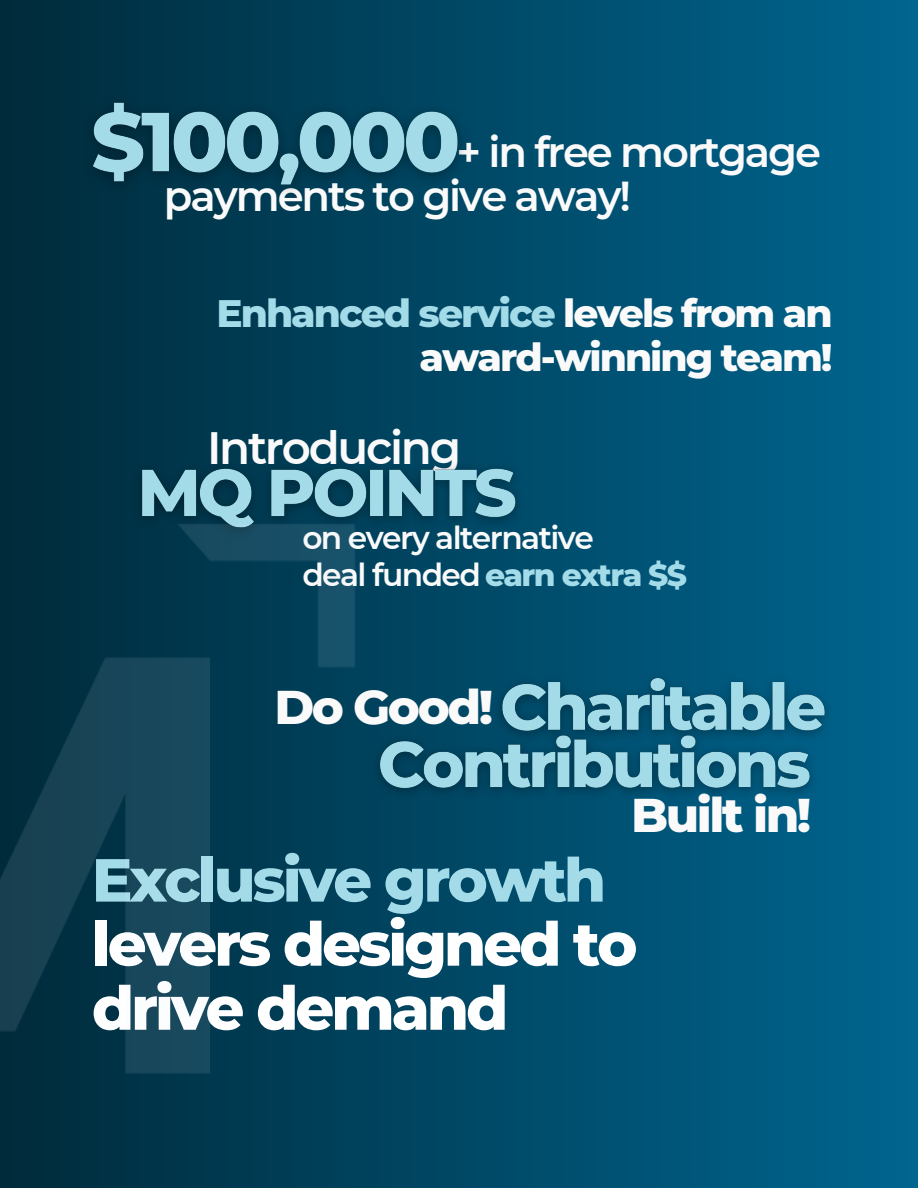
<style>
.page{position:relative;width:918px;height:1188px;background:#fff}
.page>*{position:absolute;margin:0;border:0;box-sizing:border-box;transform-origin:0 0}
.t1{font:800 60.75px/64.1px "Montserrat";letter-spacing:-.05em;color:#fff}
.t2{font:800 48.3px "Montserrat";letter-spacing:-.05em;color:#fafafa}
.t3{font:600 45.3px "Montserrat";letter-spacing:-.05em;color:#fafafa}
.t4{font:600 41.7px/43.8px "Montserrat";letter-spacing:-.05em;color:#fafafa}
.t5{font:800 39.15px/44.1px "Montserrat";letter-spacing:-.05em;color:#fafafa;text-align:right}
.t6{font:800 31.35px "Montserrat";letter-spacing:-.05em;color:#a4dbe8}
.t7{font:600 31.35px "Montserrat";letter-spacing:-.05em;color:#fafafa}
.s1{color:#a4dbe8}
.s2{font-weight:600;color:#fafafa}
</style>
<div class="page">
<div style="left:0;top:0;width:918px;height:1188px;background:linear-gradient(to right,#002b3b,#00658f)"></div>
<img style="left:71px;top:72px;width:407px;height:145px">
<img style="left:121px;top:437px;width:411px;height:115px">
<img style="left:400px;top:654px;width:442px;height:168px">
<img style="left:0;top:451px;width:400px;height:737px">
<p class="t4" style="left:164px;top:130px;width:659px;text-indent:292px">+ in free mortgage payments to give away!</p>
<p class="t5" style="left:217px;top:291px;width:618px"><span class="s1">Enhanced service</span> levels from an award-winning team!</p>
<p class="t3" style="left:207px;top:420px;width:256px">Introducing</p>
<p class="t7" style="left:302px;top:519px;width:293px">on every alternative</p>
<p class="t6" style="left:302px;top:556px;width:386px"><span class="s2">deal funded</span> earn extra $$</p>
<p class="t2" style="left:274px;top:677px;width:220px">Do Good!</p>
<p class="t2" style="left:631px;top:785px;width:182px">Built in!</p>
<p class="t1" style="left:92px;top:848px;width:547px"><span class="s1">Exclusive growth </span>levers designed to drive demand</p>
</div>
